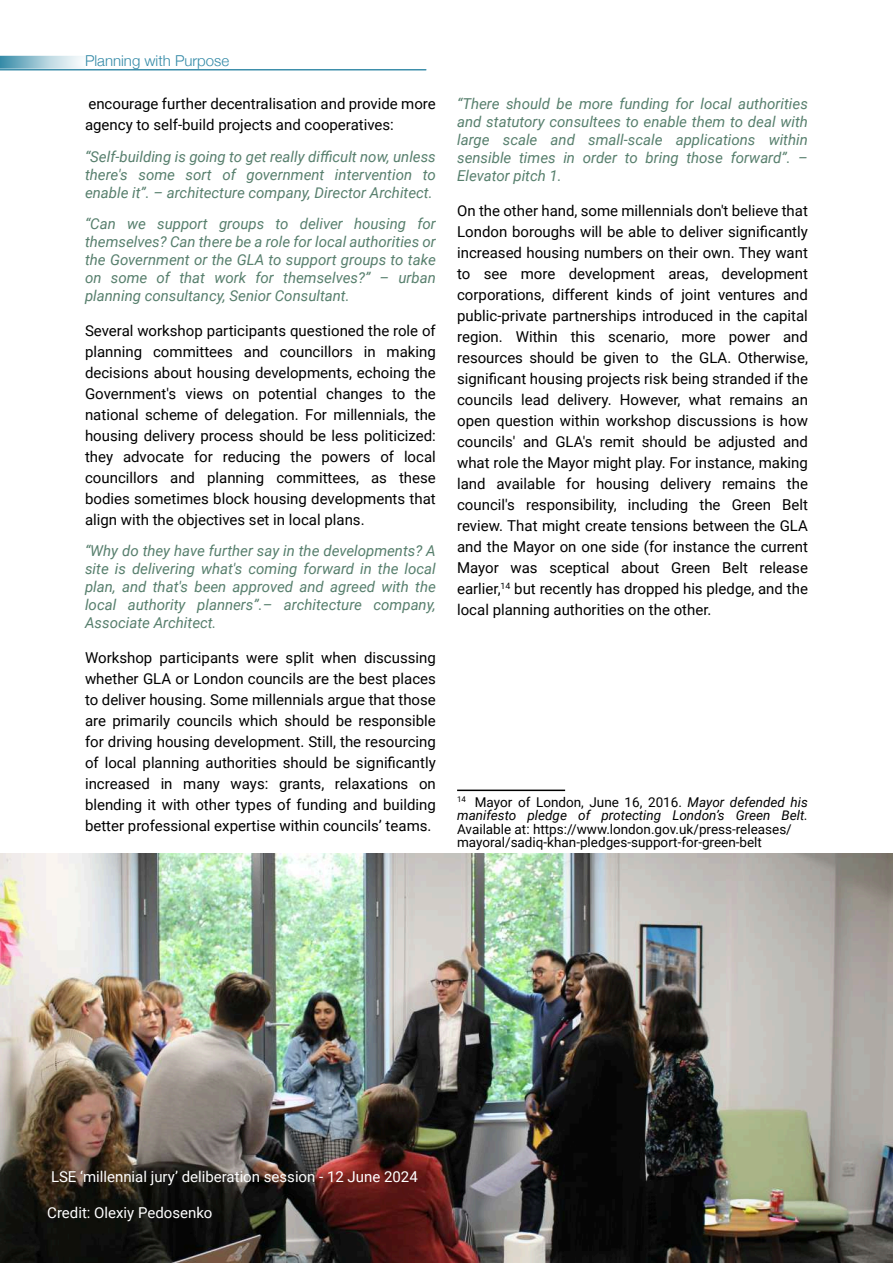
<style>
.page{position:relative;width:893px;height:1263px;background:#fff}
.page>*{position:absolute;margin:0;border:0;box-sizing:border-box;transform-origin:0 0}
.t1{font:15px/21px "Roboto";color:#000;text-align:justify}
.t2{font:italic 15px/18px "Roboto";color:#577f6d;text-align:justify}
.t3{font:15px "Roboto";color:#fff}
.t4{font:300 15px "Helvetica Neue";color:#348aa7}
.t5{font:13.5px/13.5px "Roboto";color:#000}
.t6{font:italic 13.5px/13.5px "Roboto";color:#000}
.s1{font-style:normal}
</style>
<div class="page">
<svg style="left:0;top:69px;width:426px;height:1px"></svg>
<svg style="left:0;top:56px;width:85px;height:13px"></svg>
<hr style="left:457px;top:789px;width:108px;height:2px;background:#000">
<img style="left:0;top:853px;width:893px;height:410px">
<p class="t4" style="left:85px;top:51px;width:146px">Planning with Purpose</p>
<p class="t1" style="left:85px;top:95px;width:352px">encourage further decentralisation and provide more agency to self-build projects and cooperatives:</p>
<p class="t2" style="left:85px;top:149px;width:352px">“Self-building is going to get really difficult now, unless there's some sort of government intervention to enable it”. – architecture company, Director Architect.</p>
<p class="t2" style="left:85px;top:217px;width:352px">“Can we support groups to deliver housing for themselves? Can there be a role for local authorities or the Government or the GLA to support groups to take on some of that work for themselves?” – urban planning consultancy, Senior Consultant.</p>
<p class="t1" style="left:85px;top:322px;width:352px">Several workshop participants questioned the role of planning committees and councillors in making decisions about housing developments, echoing the Government's views on potential changes to the national scheme of delegation. For millennials, the housing delivery process should be less politicized: they advocate for reducing the powers of local councillors and planning committees, as these bodies sometimes block housing developments that align with the objectives set in local plans.</p>
<p class="t2" style="left:85px;top:544px;width:352px">“Why do they have further say in the developments? A site is delivering what's coming forward in the local plan, and that's been approved and agreed with the local authority planners”.– architecture company, Associate Architect.</p>
<p class="t1" style="left:85px;top:649px;width:352px">Workshop participants were split when discussing whether GLA or London councils are the best places to deliver housing. Some millennials argue that those are primarily councils which should be responsible for driving housing development. Still, the resourcing of local planning authorities should be significantly increased in many ways: grants, relaxations on blending it with other types of funding and building better professional expertise within councils’ teams.</p>
<p class="t2" style="left:457px;top:97px;width:352px">“There should be more funding for local authorities and statutory consultees to enable them to deal with large scale and small-scale applications within sensible times in order to bring those forward”. – Elevator pitch 1.</p>
<p class="t1" style="left:457px;top:202px;width:352px">On the other hand, some millennials don't believe that London boroughs will be able to deliver significantly increased housing numbers on their own. They want to see more development areas, development corporations, different kinds of joint ventures and public-private partnerships introduced in the capital region. Within this scenario, more power and resources should be given to the GLA. Otherwise, significant housing projects risk being stranded if the councils lead delivery. However, what remains an open question within workshop discussions is how councils' and GLA's remit should be adjusted and what role the Mayor might play. For instance, making land available for housing delivery remains the council's responsibility, including the Green Belt review. That might create tensions between the GLA and the Mayor on one side (for instance the current Mayor was sceptical about Green Belt release earlier,<sup>14</sup> but recently has dropped his pledge, and the local planning authorities on the other.</p>
<p class="t6" style="left:457px;top:797px;width:352px"><sup>14</sup> <span class="s1">Mayor of London, June 16, 2016.</span> Mayor defended his manifesto pledge of protecting London’s Green Belt.</p>
<p class="t5" style="left:457px;top:824px;width:336px">Available at: https://www.london.gov.uk/press-releases/ mayoral/sadiq-khan-pledges-support-for-green-belt</p>
<p class="t3" style="left:51px;top:1171px;width:368px">LSE ‘millennial jury’ deliberation session - 12 June 2024</p>
<p class="t3" style="left:47px;top:1206px;width:167px">Credit: Olexiy Pedosenko</p>
</div>
